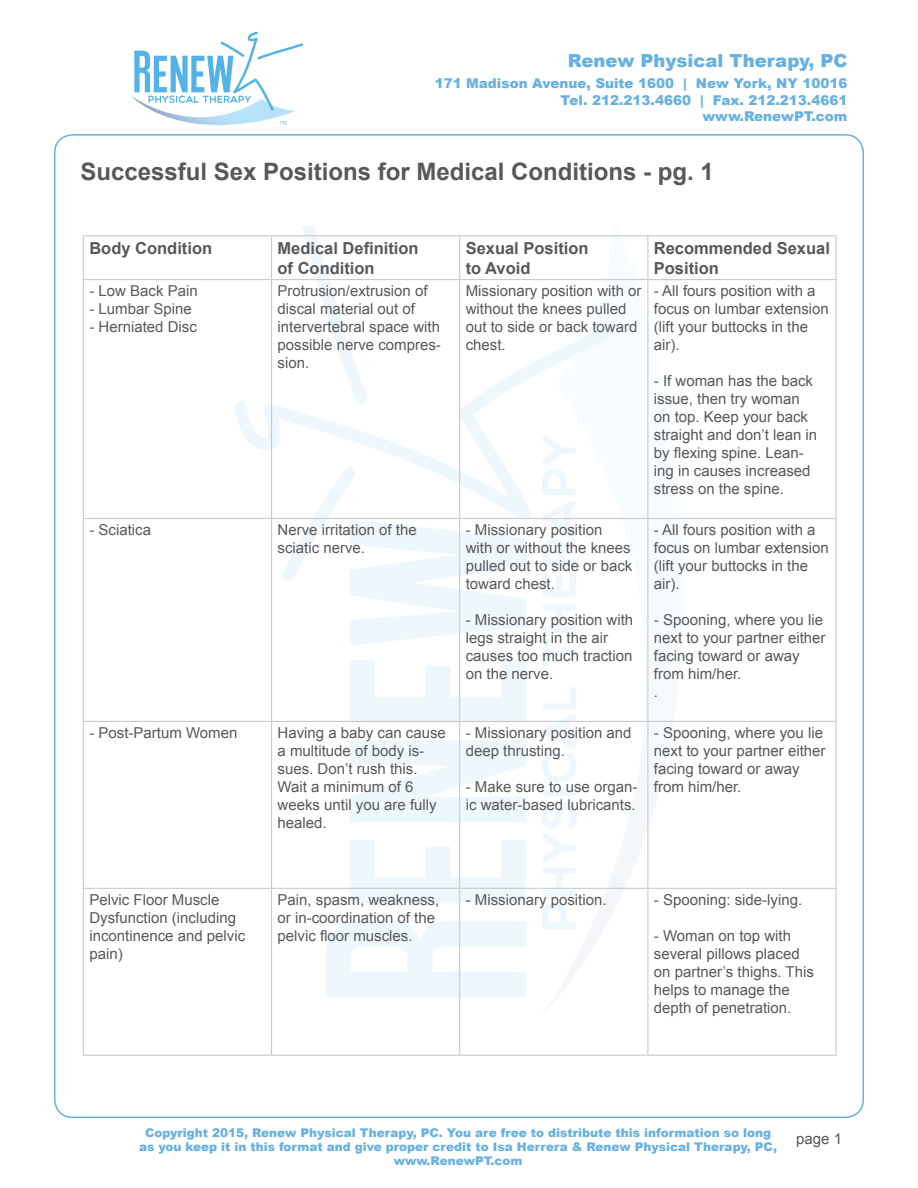
<style>
.page{position:relative;width:918px;height:1188px;background:#fff}
.page>*{position:absolute;margin:0;border:0;box-sizing:border-box;transform-origin:0 0}
.t1{font:700 24px "Arial";color:#57585a}
.t2{font:900 18px "Arial";color:#67b1e2}
.t3{font:700 16.5px/19.8px "Arial";color:#57585a}
.t4{font:15px/18px "Arial";color:#57585a}
.t5{font:900 13.5px/16.5px "Arial";color:#67b1e2;text-align:right}
.t6{font:900 12px/14.4px "Arial";color:#67b1e2;text-align:center}
</style>
<div class="page">
<svg style="left:539px;top:236px;width:146px;height:784px"></svg>
<svg style="left:235px;top:322px;width:383px;height:200px"></svg>
<svg style="left:288px;top:227px;width:82px;height:181px"></svg>
<svg style="left:325px;top:921px;width:201px;height:76px"></svg>
<svg style="left:350px;top:840px;width:176px;height:63px"></svg>
<svg style="left:350px;top:740px;width:176px;height:82px"></svg>
<svg style="left:350px;top:659px;width:176px;height:64px"></svg>
<svg style="left:280px;top:463px;width:246px;height:183px"></svg>
<svg style="left:542px;top:902px;width:34px;height:27px"></svg>
<svg style="left:539px;top:802px;width:40px;height:94px"></svg>
<svg style="left:541px;top:790px;width:36px;height:6px"></svg>
<svg style="left:542px;top:685px;width:36px;height:98px"></svg>
<svg style="left:542px;top:604px;width:35px;height:65px"></svg>
<svg style="left:540px;top:434px;width:38px;height:163px"></svg>
<svg style="left:664px;top:265px;width:18px;height:33px"></svg>
<svg style="left:130px;top:32px;width:173px;height:104px"></svg>
<hr style="left:83px;top:235px;width:189px;height:1px;background:#c9cacc">
<hr style="left:83px;top:236px;width:1px;height:43px;background:#c9cacc">
<hr style="left:272px;top:235px;width:188px;height:1px;background:#c9cacc">
<hr style="left:271px;top:236px;width:1px;height:43px;background:#c9cacc">
<hr style="left:460px;top:235px;width:188px;height:1px;background:#c9cacc">
<hr style="left:459px;top:236px;width:1px;height:43px;background:#c9cacc">
<hr style="left:648px;top:235px;width:189px;height:1px;background:#c9cacc">
<hr style="left:647px;top:236px;width:1px;height:43px;background:#c9cacc">
<hr style="left:835px;top:236px;width:2px;height:43px;background:#c9cacc">
<hr style="left:83px;top:279px;width:189px;height:1px;background:#c9cacc">
<hr style="left:83px;top:280px;width:1px;height:238px;background:#c9cacc">
<hr style="left:272px;top:279px;width:188px;height:1px;background:#c9cacc">
<hr style="left:271px;top:280px;width:1px;height:238px;background:#c9cacc">
<hr style="left:460px;top:279px;width:188px;height:1px;background:#c9cacc">
<hr style="left:459px;top:280px;width:1px;height:238px;background:#c9cacc">
<hr style="left:648px;top:279px;width:189px;height:1px;background:#c9cacc">
<hr style="left:647px;top:280px;width:1px;height:238px;background:#c9cacc">
<hr style="left:835px;top:280px;width:2px;height:238px;background:#c9cacc">
<hr style="left:83px;top:518px;width:189px;height:1px;background:#c9cacc">
<hr style="left:83px;top:519px;width:1px;height:202px;background:#c9cacc">
<hr style="left:272px;top:518px;width:188px;height:1px;background:#c9cacc">
<hr style="left:271px;top:519px;width:1px;height:202px;background:#c9cacc">
<hr style="left:460px;top:518px;width:188px;height:1px;background:#c9cacc">
<hr style="left:459px;top:519px;width:1px;height:202px;background:#c9cacc">
<hr style="left:648px;top:518px;width:189px;height:1px;background:#c9cacc">
<hr style="left:647px;top:519px;width:1px;height:202px;background:#c9cacc">
<hr style="left:835px;top:519px;width:2px;height:202px;background:#c9cacc">
<hr style="left:83px;top:721px;width:189px;height:1px;background:#c9cacc">
<hr style="left:83px;top:722px;width:1px;height:166px;background:#c9cacc">
<hr style="left:272px;top:721px;width:188px;height:1px;background:#c9cacc">
<hr style="left:271px;top:722px;width:1px;height:166px;background:#c9cacc">
<hr style="left:460px;top:721px;width:188px;height:1px;background:#c9cacc">
<hr style="left:459px;top:722px;width:1px;height:166px;background:#c9cacc">
<hr style="left:648px;top:721px;width:189px;height:1px;background:#c9cacc">
<hr style="left:647px;top:722px;width:1px;height:166px;background:#c9cacc">
<hr style="left:835px;top:722px;width:2px;height:166px;background:#c9cacc">
<hr style="left:83px;top:888px;width:189px;height:1px;background:#c9cacc">
<hr style="left:83px;top:889px;width:1px;height:166px;background:#c9cacc">
<hr style="left:272px;top:888px;width:188px;height:1px;background:#c9cacc">
<hr style="left:271px;top:889px;width:1px;height:166px;background:#c9cacc">
<hr style="left:460px;top:888px;width:188px;height:1px;background:#c9cacc">
<hr style="left:459px;top:889px;width:1px;height:166px;background:#c9cacc">
<hr style="left:648px;top:888px;width:189px;height:1px;background:#c9cacc">
<hr style="left:647px;top:889px;width:1px;height:166px;background:#c9cacc">
<hr style="left:835px;top:889px;width:2px;height:166px;background:#c9cacc">
<hr style="left:83px;top:1055px;width:189px;height:1px;background:#c9cacc">
<hr style="left:272px;top:1055px;width:188px;height:1px;background:#c9cacc">
<hr style="left:460px;top:1055px;width:188px;height:1px;background:#c9cacc">
<hr style="left:648px;top:1055px;width:189px;height:1px;background:#c9cacc">
<p class="t2" style="left:568px;top:48px;width:281px">Renew Physical Therapy, PC</p>
<p class="t5" style="left:435px;top:75px;width:414px">171 Madison Avenue, Suite 1600 | New York, NY 10016<br>Tel. 212.213.4660 | Fax. 212.213.4661 www.RenewPT.com</p>
<p class="t1" style="left:80px;top:156px;width:635px">Successful Sex Positions for Medical Conditions - pg. 1</p>
<p class="t3" style="left:89px;top:239px;width:124px">Body Condition</p>
<p class="t3" style="left:278px;top:239px;width:143px">Medical Definition</p>
<p class="t3" style="left:278px;top:258px;width:99px">of Condition</p>
<p class="t3" style="left:466px;top:239px;width:124px">Sexual Position to Avoid</p>
<p class="t3" style="left:654px;top:239px;width:178px">Recommended Sexual<br>Position</p>
<p class="t4" style="left:89px;top:282px;width:110px">- Low Back Pain</p>
<p class="t4" style="left:89px;top:300px;width:104px">- Lumbar Spine</p>
<p class="t4" style="left:89px;top:318px;width:109px">- Herniated Disc</p>
<p class="t4" style="left:278px;top:282px;width:165px">Protrusion/extrusion of discal material out of intervertebral space with possible nerve compres&shy;sion.</p>
<p class="t4" style="left:466px;top:282px;width:177px">Missionary position with or without the knees pulled out to side or back toward chest.</p>
<p class="t4" style="left:654px;top:282px;width:177px">- All fours position with a focus on lumbar extension (lift your buttocks in the air).</p>
<p class="t4" style="left:654px;top:372px;width:165px">- If woman has the back issue, then try woman on top. Keep your back straight and don’t lean in by flexing spine. Lean&shy;ing in causes increased stress on the spine.</p>
<p class="t4" style="left:89px;top:521px;width:63px">- Sciatica</p>
<p class="t4" style="left:278px;top:521px;width:141px">Nerve irritation of the sciatic nerve.</p>
<p class="t4" style="left:466px;top:521px;width:168px">- Missionary position with or without the knees pulled out to side or back toward chest.</p>
<p class="t4" style="left:466px;top:611px;width:169px">- Missionary position with</p>
<p class="t4" style="left:466px;top:629px;width:168px">legs straight in the air causes too much traction on the nerve.</p>
<p class="t4" style="left:89px;top:724px;width:150px">- Post-Partum Women</p>
<p class="t4" style="left:278px;top:724px;width:170px">Having a baby can cause a multitude of body is&shy;sues. Don’t rush this.<br>Wait a minimum of 6 weeks until you are fully healed.</p>
<p class="t4" style="left:466px;top:724px;width:167px">- Missionary position and deep thrusting.</p>
<p class="t4" style="left:466px;top:778px;width:173px">- Make sure to use organ&shy;ic water-based lubricants.</p>
<p class="t4" style="left:654px;top:521px;width:177px">- All fours position with a focus on lumbar extension (lift your buttocks in the air).</p>
<p class="t4" style="left:654px;top:611px;width:173px">- Spooning, where you lie next to your partner either facing toward or away from him/her.</p>
<p class="t4" style="left:654px;top:683px;width:6px">.</p>
<p class="t4" style="left:654px;top:724px;width:173px">- Spooning, where you lie next to your partner either facing toward or away from him/her.</p>
<p class="t4" style="left:89px;top:891px;width:157px">Pelvic Floor Muscle<br>Dysfunction (including incontinence and pelvic pain)</p>
<p class="t4" style="left:278px;top:891px;width:163px">Pain, spasm, weakness, or in-coordination of the pelvic floor muscles.</p>
<p class="t4" style="left:466px;top:891px;width:142px">- Missionary position.</p>
<p class="t4" style="left:654px;top:891px;width:150px">- Spooning: side-lying.</p>
<p class="t4" style="left:654px;top:927px;width:162px">- Woman on top with several pillows placed on partner’s thighs. This helps to manage the depth of penetration.</p>
<p class="t6" style="left:139px;top:1125px;width:639px">Copyright 2015, Renew Physical Therapy, PC. You are free to distribute this information so long as you keep it in this format and give proper credit to Isa Herrera &amp; Renew Physical Therapy, PC, www.RenewPT.com</p>
<p class="t4" style="left:796px;top:1130px;width:47px">page 1</p>
</div>
